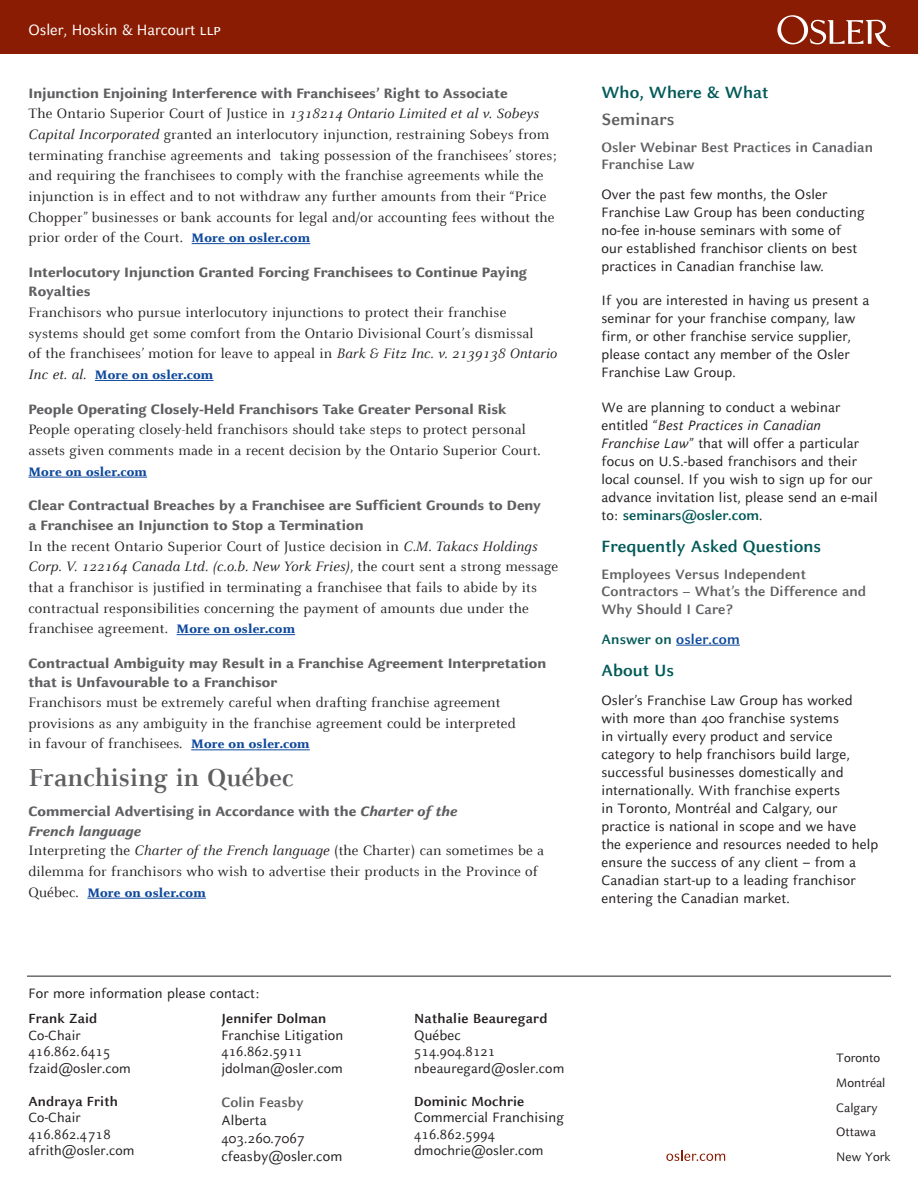
<style>
.page{position:relative;width:918px;height:1188px;background:#fff}
.page>*{position:absolute;margin:0;border:0;box-sizing:border-box;transform-origin:0 0}
.t1{font:700 27px "Celeste";letter-spacing:.01em;color:#5f5f62}
.t2{font:700 18px "Celeste Sans";letter-spacing:.005em;color:#005957}
.t3{font:700 18px "Celeste Sans";letter-spacing:.005em;color:#5f5f62}
.t4{font:16.5px "Celeste Sans";color:#fff}
.t5{font:15px/20.7px "Celeste";letter-spacing:.01em;color:#231f20}
.t6{font:15px/18px "Celeste Sans";letter-spacing:.01em;color:#231f20}
.t7{font:800 15px/19.5px "Celeste Sans";color:#5f5f62}
.t8{font:700 15px/17.2px "Celeste Sans";letter-spacing:.005em;color:#5f5f62}
.t9{font:700 15px "Celeste Sans";letter-spacing:.01em;color:#0f499d}
.t10{font:14.7px/16.5px "Celeste Sans";letter-spacing:.01em;color:#231f20}
.t11{font:700 14.7px "Celeste Sans";letter-spacing:.01em;color:#231f20}
.t12{font:800 13.5px "Celeste";letter-spacing:.01em;color:#0f499d}
.t13{font:13.5px/24.8px "Celeste Sans";color:#231f20}
.s1{font-family:"Celeste Sans SC"}
.s2{font-style:italic}
.s3{font-weight:800;font-size:13.5px;color:#0f499d}
.s4{font-weight:400;font-style:italic;font-size:15px;color:#231f20}
.s5{font-weight:400;font-size:15px;color:#231f20}
.s6{font-weight:700;color:#005957}
.s7{color:#005957}
</style>
<div class="page">
<hr style="left:27px;top:976px;width:864px;height:1px;background:#231f20">
<svg style="left:666px;top:1150px;width:59px;height:11px"></svg>
<div style="left:0;top:0;width:918px;height:54px;background:#891c02"></div>
<svg style="left:777px;top:15px;width:113px;height:32px"></svg>
<hr style="left:676px;top:645px;width:64px;height:1px;background:#0f499d">
<hr style="left:192px;top:243px;width:118px;height:1px;background:#0f499d">
<hr style="left:95px;top:380px;width:119px;height:1px;background:#0f499d">
<hr style="left:28px;top:477px;width:119px;height:1px;background:#0f499d">
<hr style="left:177px;top:634px;width:118px;height:1px;background:#0f499d">
<hr style="left:191px;top:749px;width:119px;height:1px;background:#0f499d">
<hr style="left:87px;top:898px;width:119px;height:1px;background:#0f499d">
<p class="t4" style="left:28px;top:21px;width:194px">Osler, Hoskin &amp; Harcourt <span class="s1">llp</span></p>
<p class="t7" style="left:28px;top:84px;width:481px">Injunction Enjoining Interference with Franchisees’ Right to Associate</p>
<p class="t5" style="left:28px;top:103px;width:530px">The Ontario Superior Court of Justice in <span class="s2">1318214 Ontario Limited et al v. Sobeys Capital Incorporated</span> granted an interlocutory injunction, restraining Sobeys from terminating franchise agreements and taking possession of the franchisees’ stores; and requiring the franchisees to comply with the franchise agreements while the injunction is in effect and to not withdraw any further amounts from their “Price Chopper” businesses or bank accounts for legal and/or accounting fees without the prior order of the Court. <span class="s3">More on osler.com</span></p>
<p class="t7" style="left:28px;top:262px;width:500px">Interlocutory Injunction Granted Forcing Franchisees to Continue Paying<br>Royalties</p>
<p class="t5" style="left:28px;top:302px;width:530px">Franchisors who pursue interlocutory injunctions to protect their franchise systems should get some comfort from the Ontario Divisional Court’s dismissal<br>of the franchisees’ motion for leave to appeal in <span class="s2">Bark &amp; Fitz Inc. v. 2139138 Ontario</span></p>
<p class="t12" style="left:28px;top:367px;width:186px"><span class="s4">Inc et. al.</span> More on osler.com</p>
<p class="t7" style="left:28px;top:399px;width:480px">People Operating Closely-Held Franchisors Take Greater Personal Risk</p>
<p class="t5" style="left:28px;top:419px;width:514px">People operating closely-held franchisors should take steps to protect personal assets given comments made in a recent decision by the Ontario Superior Court.</p>
<p class="t12" style="left:28px;top:464px;width:120px">More on osler.com</p>
<p class="t7" style="left:28px;top:496px;width:514px">Clear Contractual Breaches by a Franchisee are Sufficient Grounds to Deny a Franchisee an Injunction to Stop a Termination</p>
<p class="t5" style="left:28px;top:536px;width:531px">In the recent Ontario Superior Court of Justice decision in <span class="s2">C.M. Takacs Holdings Corp. V. 122164 Canada Ltd. (c.o.b. New York Fries)</span>, the court sent a strong message that a franchisor is justified in terminating a franchisee that fails to abide by its contractual responsibilities concerning the payment of amounts due under the franchisee agreement. <span class="s3">More on osler.com</span></p>
<p class="t7" style="left:28px;top:653px;width:519px">Contractual Ambiguity may Result in a Franchise Agreement Interpretation that is Unfavourable to a Franchisor</p>
<p class="t5" style="left:28px;top:692px;width:489px">Franchisors must be extremely careful when drafting franchise agreement provisions as any ambiguity in the franchise agreement could be interpreted in favour of franchisees. <span class="s3">More on osler.com</span></p>
<h1 class="t1" style="left:28px;top:762px;width:267px">Franchising in Québec</h1>
<p class="t7" style="left:28px;top:802px;width:431px">Commercial Advertising in Accordance with the <span class="s2">Charter of the<br>French language</span></p>
<p class="t5" style="left:29px;top:841px;width:517px">Interpreting the <span class="s2">Charter of the French language</span> (the Charter) can sometimes be a dilemma for franchisors who wish to advertise their products in the Province of</p>
<p class="t12" style="left:29px;top:885px;width:179px"><span class="s5">Québec.</span> More on osler.com</p>
<p class="t6" style="left:28px;top:985px;width:232px">For more information please contact:</p>
<p class="t11" style="left:28px;top:1011px;width:70px">Frank Zaid</p>
<p class="t10" style="left:29px;top:1027px;width:104px">Co-Chair<br>416.862.6415 fzaid@osler.com</p>
<p class="t11" style="left:29px;top:1093px;width:91px">Andraya Frith</p>
<p class="t10" style="left:29px;top:1110px;width:107px">Co-Chair<br>416.862.4718 afrith@osler.com</p>
<p class="t11" style="left:221px;top:1011px;width:106px">Jennifer Dolman</p>
<p class="t6" style="left:221px;top:1026px;width:123px">Franchise Litigation</p>
<p class="t10" style="left:221px;top:1044px;width:123px">416.862.5911 jdolman@osler.com</p>
<p class="t8" style="left:221px;top:1094px;width:84px">Colin Feasby</p>
<p class="t6" style="left:221px;top:1112px;width:122px">Alberta<br>403.260.7067 cfeasby@osler.com</p>
<p class="t11" style="left:414px;top:1011px;width:135px">Nathalie Beauregard</p>
<p class="t6" style="left:414px;top:1026px;width:48px">Québec</p>
<p class="t10" style="left:414px;top:1044px;width:152px">514.904.8121 nbeauregard@osler.com</p>
<p class="t11" style="left:414px;top:1093px;width:112px">Dominic Mochrie</p>
<p class="t6" style="left:414px;top:1109px;width:151px">Commercial Franchising</p>
<p class="t10" style="left:414px;top:1126px;width:131px">416.862.5994 dmochrie@osler.com</p>
<p class="t2" style="left:602px;top:83px;width:168px">Who, Where &amp; What</p>
<p class="t3" style="left:601px;top:109px;width:74px">Seminars</p>
<p class="t8" style="left:601px;top:138px;width:273px">Osler Webinar Best Practices in Canadian<br>Franchise Law</p>
<p class="t6" style="left:601px;top:185px;width:265px">Over the past few months, the Osler Franchise Law Group has been conducting no-fee in-house seminars with some of our established franchisor clients on best practices in Canadian franchise law.</p>
<p class="t6" style="left:601px;top:292px;width:269px">If you are interested in having us present a seminar for your franchise company, law firm, or other franchise service supplier, please contact any member of the Osler Franchise Law Group.</p>
<p class="t6" style="left:601px;top:398px;width:278px">We are planning to conduct a webinar entitled “<span class="s2">Best Practices in Canadian Franchise Law</span>” that will offer a particular focus on U.S.-based franchisors and their local counsel. If you wish to sign up for our advance invitation list, please send an e-mail to: <span class="s6">seminars@osler.com</span>.</p>
<p class="t2" style="left:602px;top:537px;width:221px">Frequently Asked Questions</p>
<p class="t8" style="left:601px;top:566px;width:266px">Employees Versus Independent<br>Contractors – What’s the Difference and<br>Why Should I Care?</p>
<p class="t9" style="left:601px;top:631px;width:140px"><span class="s7">Answer on</span> osler.com</p>
<p class="t2" style="left:602px;top:661px;width:74px">About Us</p>
<p class="t6" style="left:601px;top:691px;width:278px">Osler’s Franchise Law Group has worked with more than 400 franchise systems<br>in virtually every product and service category to help franchisors build large, successful businesses domestically and internationally. With franchise experts<br>in Toronto, Montréal and Calgary, our practice is national in scope and we have the experience and resources needed to help ensure the success of any client – from a Canadian start-up to a leading franchisor entering the Canadian market.</p>
<p class="t13" style="left:836px;top:1046px;width:56px">Toronto<br>Montréal<br>Calgary<br>Ottawa<br>New York</p>
</div>
